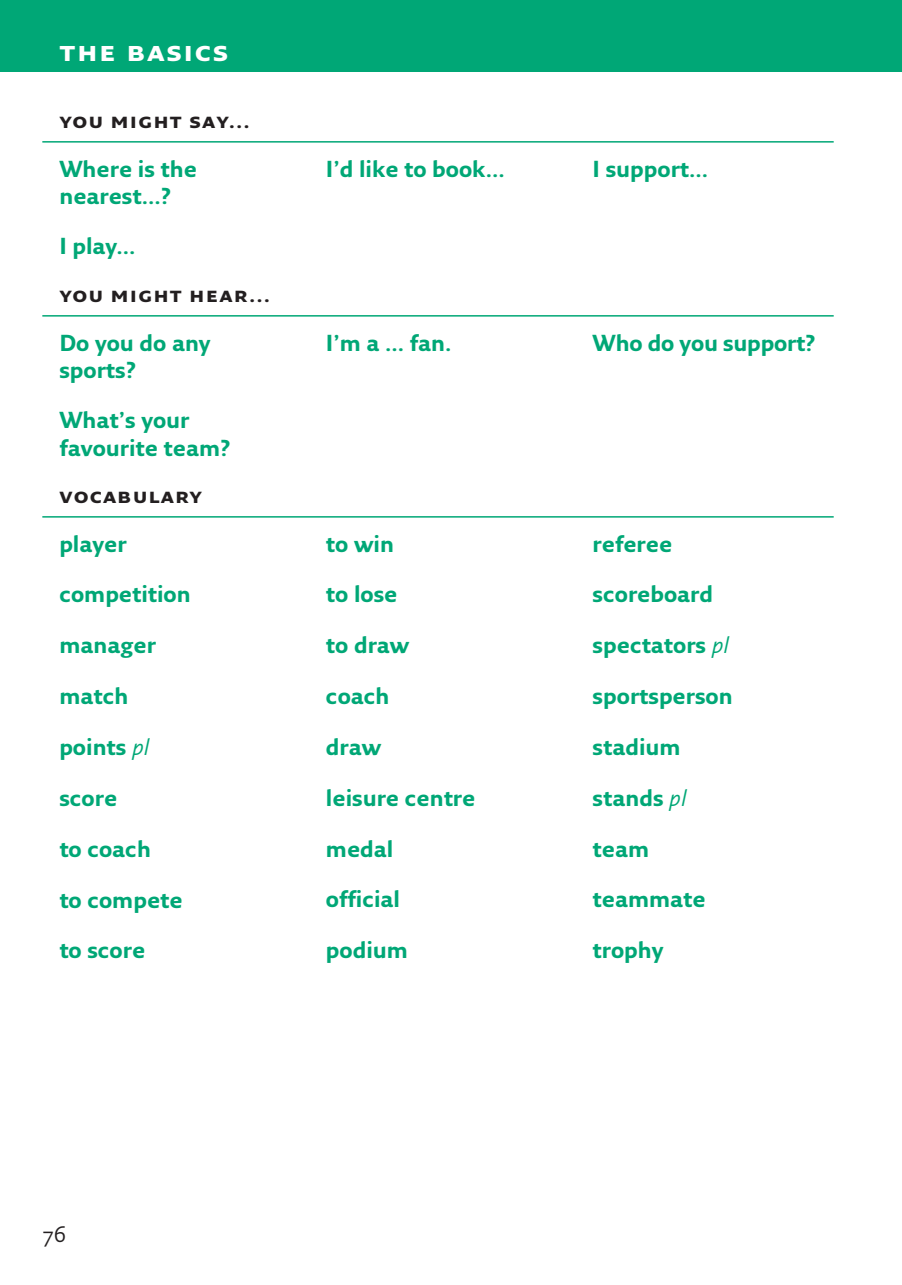
<style>
.page{position:relative;width:902px;height:1285px;background:#fff}
.page>*{position:absolute;margin:0;border:0;box-sizing:border-box;transform-origin:0 0}
.t1{font:700 30px "Fresco Sans SC";letter-spacing:.05em;color:#fff}
.t2{font:700 22.5px/27px "Fresco Sans";color:#00a776}
.t3{font:700 22.5px/48.3px "Fresco Sans SC";letter-spacing:.05em;color:#231f20}
.t4{font:21px "Fresco Sans";color:#231f20}
.s1{font-family:"Fresco Sans";color:#00a776}
.s2{font-weight:400;font-style:italic}
</style>
<div class="page">
<div style="left:0;top:0;width:901px;height:72px;background:#00a776"></div>
<hr style="left:42px;top:141px;width:791px;height:1px;background:#00a776">
<hr style="left:42px;top:315px;width:791px;height:1px;background:#00a776">
<hr style="left:42px;top:516px;width:791px;height:1px;background:#00a776">
<p class="t1" style="left:60px;top:33px;width:170px">the basics</p>
<p class="t3" style="left:59px;top:96px;width:192px">you might say...<br><span class="s1">Where is the</span></p>
<p class="t2" style="left:59px;top:182px;width:113px">nearest...?</p>
<p class="t2" style="left:59px;top:233px;width:78px">I play...</p>
<p class="t3" style="left:59px;top:270px;width:212px">you might hear...<br><span class="s1">Do you do any</span></p>
<p class="t2" style="left:59px;top:356px;width:78px">sports?</p>
<p class="t2" style="left:59px;top:406px;width:173px">What’s your favourite team?</p>
<p class="t3" style="left:59px;top:471px;width:144px">vocabulary <span class="s1">player</span></p>
<p class="t2" style="left:59px;top:580px;width:133px">competition</p>
<p class="t2" style="left:59px;top:631px;width:98px">manager</p>
<p class="t2" style="left:59px;top:682px;width:71px">match</p>
<p class="t2" style="left:59px;top:733px;width:92px">points <span class="s2">pl</span></p>
<p class="t2" style="left:59px;top:784px;width:59px">score</p>
<p class="t2" style="left:59px;top:834px;width:93px">to coach</p>
<p class="t2" style="left:59px;top:885px;width:125px">to compete</p>
<p class="t2" style="left:59px;top:936px;width:87px">to score</p>
<p class="t2" style="left:326px;top:155px;width:180px">I’d like to book...</p>
<p class="t2" style="left:592px;top:155px;width:117px">I support...</p>
<p class="t2" style="left:326px;top:329px;width:127px">I’m a ... fan.</p>
<p class="t2" style="left:592px;top:329px;width:224px">Who do you support?</p>
<p class="t2" style="left:326px;top:529px;width:70px">to win</p>
<p class="t2" style="left:326px;top:580px;width:73px">to lose</p>
<p class="t2" style="left:326px;top:631px;width:85px">to draw</p>
<p class="t2" style="left:326px;top:682px;width:65px">coach</p>
<p class="t2" style="left:326px;top:733px;width:57px">draw</p>
<p class="t2" style="left:326px;top:784px;width:151px">leisure centre</p>
<p class="t2" style="left:326px;top:834px;width:69px">medal</p>
<p class="t2" style="left:326px;top:885px;width:76px">official</p>
<p class="t2" style="left:326px;top:936px;width:83px">podium</p>
<p class="t2" style="left:592px;top:529px;width:81px">referee</p>
<p class="t2" style="left:592px;top:580px;width:122px">scoreboard</p>
<p class="t2" style="left:592px;top:631px;width:138px">spectators <span class="s2">pl</span></p>
<p class="t2" style="left:592px;top:682px;width:142px">sportsperson</p>
<p class="t2" style="left:592px;top:733px;width:89px">stadium</p>
<p class="t2" style="left:592px;top:783px;width:95px">stands <span class="s2">pl</span></p>
<p class="t2" style="left:592px;top:834px;width:58px">team</p>
<p class="t2" style="left:592px;top:885px;width:115px">teammate</p>
<p class="t2" style="left:592px;top:936px;width:72px">trophy</p>
<p class="t4" style="left:43px;top:1222px;width:25px">76</p>
</div>
